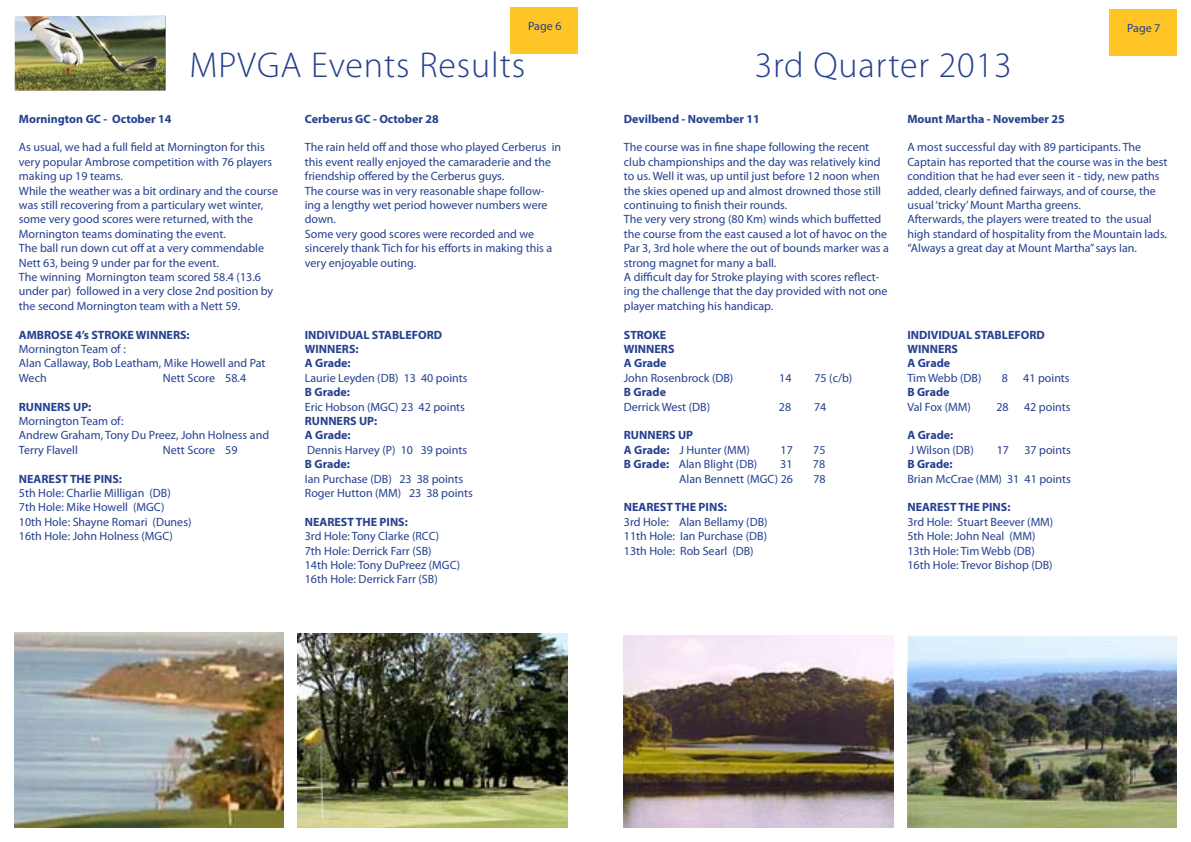
<style>
.page{position:relative;width:1191px;height:842px;background:#fff}
.page>*{position:absolute;margin:0;border:0;box-sizing:border-box;transform-origin:0 0}
.t1{font:300 36px "Myriad Pro";letter-spacing:.025em;color:#24408f}
.t2{font:12px/14.4px "Myriad Pro";color:#24408f}
.t3{font:700 12px/14.4px "Myriad Pro";color:#24408f}
.t4{font:12px "Myriad";color:#24408f}
.s1{font-weight:400}
.s2{font-weight:700}
</style>
<div class="page">
<div style="left:1109px;top:9px;width:67px;height:47px;background:#ffc425"></div>
<div style="left:510px;top:7px;width:67px;height:47px;background:#ffc425"></div>
<img style="left:14px;top:633px;width:269px;height:195px">
<img style="left:298px;top:633px;width:269px;height:195px">
<img style="left:624px;top:635px;width:269px;height:193px">
<img style="left:907px;top:635px;width:269px;height:193px">
<img style="left:15px;top:16px;width:150px;height:75px">
<p class="t4" style="left:528px;top:20px;width:35px">Page 6</p>
<p class="t4" style="left:1127px;top:22px;width:35px">Page 7</p>
<h1 class="t1" style="left:189px;top:43px;width:337px">MPVGA Events Results</h1>
<h1 class="t1" style="left:754px;top:43px;width:259px">3rd Quarter 2013</h1>
<p class="t3" style="left:19px;top:111px;width:154px">Mornington GC - October 14</p>
<p class="t2" style="left:19px;top:140px;width:261px">As usual, we had a full field at Mornington for this very popular Ambrose competition with 76 players making up 19 teams.<br>While the weather was a bit ordinary and the course was still recovering from a particulary wet winter, some very good scores were returned, with the Mornington teams dominating the event.<br>The ball run down cut off at a very commendable Nett 63, being 9 under par for the event.<br>The winning Mornington team scored 58.4 (13.6 under par) followed in a very close 2nd position by the second Mornington team with a Nett 59.</p>
<p class="t3" style="left:19px;top:327px;width:172px">AMBROSE 4’s STROKE WINNERS:</p>
<p class="t2" style="left:19px;top:342px;width:248px">Mornington Team of :<br>Alan Callaway, Bob Leatham, Mike Howell and Pat<br>Wech</p>
<p class="t2" style="left:163px;top:370px;width:85px">Nett Score 58.4</p>
<p class="t3" style="left:19px;top:399px;width:74px">RUNNERS UP:</p>
<p class="t2" style="left:19px;top:414px;width:252px">Mornington Team of:<br>Andrew Graham, Tony Du Preez, John Holness and<br>Terry Flavell</p>
<p class="t2" style="left:163px;top:442px;width:76px">Nett Score 59</p>
<p class="t3" style="left:19px;top:471px;width:105px">NEAREST THE PINS:</p>
<p class="t2" style="left:19px;top:486px;width:174px">5th Hole: Charlie Milligan (DB)<br>7th Hole: Mike Howell (MGC)<br>10th Hole: Shayne Romari (Dunes)<br>16th Hole: John Holness (MGC)</p>
<p class="t3" style="left:305px;top:111px;width:135px">Cerberus GC - October 28</p>
<p class="t2" style="left:305px;top:140px;width:258px">The rain held off and those who played Cerberus in this event really enjoyed the camaraderie and the friendship offered by the Cerberus guys.<br>The course was in very reasonable shape follow&shy;ing a lengthy wet period however numbers were down.<br>Some very good scores were recorded and we sincerely thank Tich for his efforts in making this a very enjoyable outing.</p>
<p class="t3" style="left:305px;top:327px;width:139px">INDIVIDUAL STABLEFORD<br>WINNERS:<br>A Grade:</p>
<p class="t2" style="left:305px;top:370px;width:164px">Laurie Leyden (DB) 13 40 points</p>
<p class="t3" style="left:305px;top:385px;width:47px">B Grade:</p>
<p class="t2" style="left:305px;top:399px;width:162px">Eric Hobson (MGC) 23 42 points</p>
<p class="t3" style="left:305px;top:413px;width:74px">RUNNERS UP:<br>A Grade:</p>
<p class="t2" style="left:307px;top:442px;width:161px">Dennis Harvey (P) 10 39 points</p>
<p class="t3" style="left:305px;top:457px;width:47px">B Grade:</p>
<p class="t2" style="left:305px;top:471px;width:169px">Ian Purchase (DB) 23 38 points<br>Roger Hutton (MM) 23 38 points</p>
<p class="t3" style="left:305px;top:514px;width:105px">NEAREST THE PINS:</p>
<p class="t2" style="left:305px;top:529px;width:157px">3rd Hole: Tony Clarke (RCC)<br>7th Hole: Derrick Farr (SB)<br>14th Hole: Tony DuPreez (MGC)<br>16th Hole: Derrick Farr (SB)</p>
<p class="t3" style="left:624px;top:111px;width:137px">Devilbend - November 11</p>
<p class="t2" style="left:624px;top:140px;width:267px">The course was in fine shape following the recent club championships and the day was relatively kind to us. Well it was, up until just before 12 noon when the skies opened up and almost drowned those still continuing to finish their rounds.<br>The very very strong (80 Km) winds which buffetted the course from the east caused a lot of havoc on the Par 3, 3rd hole where the out of bounds marker was a strong magnet for many a ball.<br>A difficult day for Stroke playing with scores reflect&shy;ing the challenge that the day provided with not one player matching his handicap.</p>
<p class="t3" style="left:624px;top:327px;width:52px">STROKE<br>WINNERS<br>A Grade</p>
<p class="t2" style="left:624px;top:370px;width:111px">John Rosenbrock (DB)</p>
<p class="t2" style="left:779px;top:370px;width:14px">14</p>
<p class="t2" style="left:814px;top:370px;width:39px">75 (c/b)</p>
<p class="t3" style="left:624px;top:385px;width:44px">B Grade</p>
<p class="t2" style="left:624px;top:399px;width:88px">Derrick West (DB)</p>
<p class="t2" style="left:779px;top:399px;width:14px">28</p>
<p class="t2" style="left:814px;top:399px;width:14px">74</p>
<p class="t3" style="left:624px;top:428px;width:128px">RUNNERS UP<br>A Grade: <span class="s1">J Hunter (MM)</span></p>
<p class="t2" style="left:780px;top:442px;width:14px">17</p>
<p class="t2" style="left:813px;top:442px;width:14px">75</p>
<p class="t2" style="left:624px;top:457px;width:135px"><span class="s2">B Grade:</span> Alan Blight (DB)</p>
<p class="t2" style="left:780px;top:457px;width:14px">31</p>
<p class="t2" style="left:813px;top:457px;width:14px">78</p>
<p class="t2" style="left:679px;top:471px;width:115px">Alan Bennett (MGC) 26</p>
<p class="t2" style="left:813px;top:471px;width:14px">78</p>
<p class="t3" style="left:624px;top:500px;width:105px">NEAREST THE PINS:</p>
<p class="t2" style="left:624px;top:514px;width:145px;text-align:justify">3rd Hole: Alan Bellamy (DB)<br>11th Hole: Ian Purchase (DB)<br>13th Hole: Rob Searl (DB)</p>
<p class="t3" style="left:907px;top:111px;width:159px">Mount Martha - November 25</p>
<p class="t2" style="left:907px;top:140px;width:262px">A most successful day with 89 participants. The Captain has reported that the course was in the best condition that he had ever seen it - tidy, new paths added, clearly defined fairways, and of course, the usual ‘tricky’ Mount Martha greens.<br>Afterwards, the players were treated to the usual high standard of hospitality from the Mountain lads. “Always a great day at Mount Martha” says Ian.</p>
<p class="t3" style="left:907px;top:327px;width:139px">INDIVIDUAL STABLEFORD<br>WINNERS<br>A Grade</p>
<p class="t2" style="left:907px;top:370px;width:76px">Tim Webb (DB)</p>
<p class="t2" style="left:1001px;top:370px;width:8px">8</p>
<p class="t2" style="left:1023px;top:370px;width:48px">41 points</p>
<p class="t3" style="left:907px;top:385px;width:44px">B Grade</p>
<p class="t2" style="left:907px;top:399px;width:65px">Val Fox (MM)</p>
<p class="t2" style="left:996px;top:399px;width:14px">28</p>
<p class="t2" style="left:1024px;top:399px;width:48px">42 points</p>
<p class="t3" style="left:907px;top:428px;width:47px">A Grade:</p>
<p class="t2" style="left:910px;top:442px;width:66px">J Wilson (DB)</p>
<p class="t2" style="left:996px;top:442px;width:14px">17</p>
<p class="t2" style="left:1024px;top:442px;width:48px">37 points</p>
<p class="t3" style="left:907px;top:457px;width:47px">B Grade:</p>
<p class="t2" style="left:907px;top:471px;width:165px">Brian McCrae (MM) 31 41 points</p>
<p class="t3" style="left:907px;top:500px;width:105px">NEAREST THE PINS:</p>
<p class="t2" style="left:907px;top:514px;width:147px">3rd Hole: Stuart Beever (MM)<br>5th Hole: John Neal (MM)<br>13th Hole: Tim Webb (DB)<br>16th Hole: Trevor Bishop (DB)</p>
</div>
